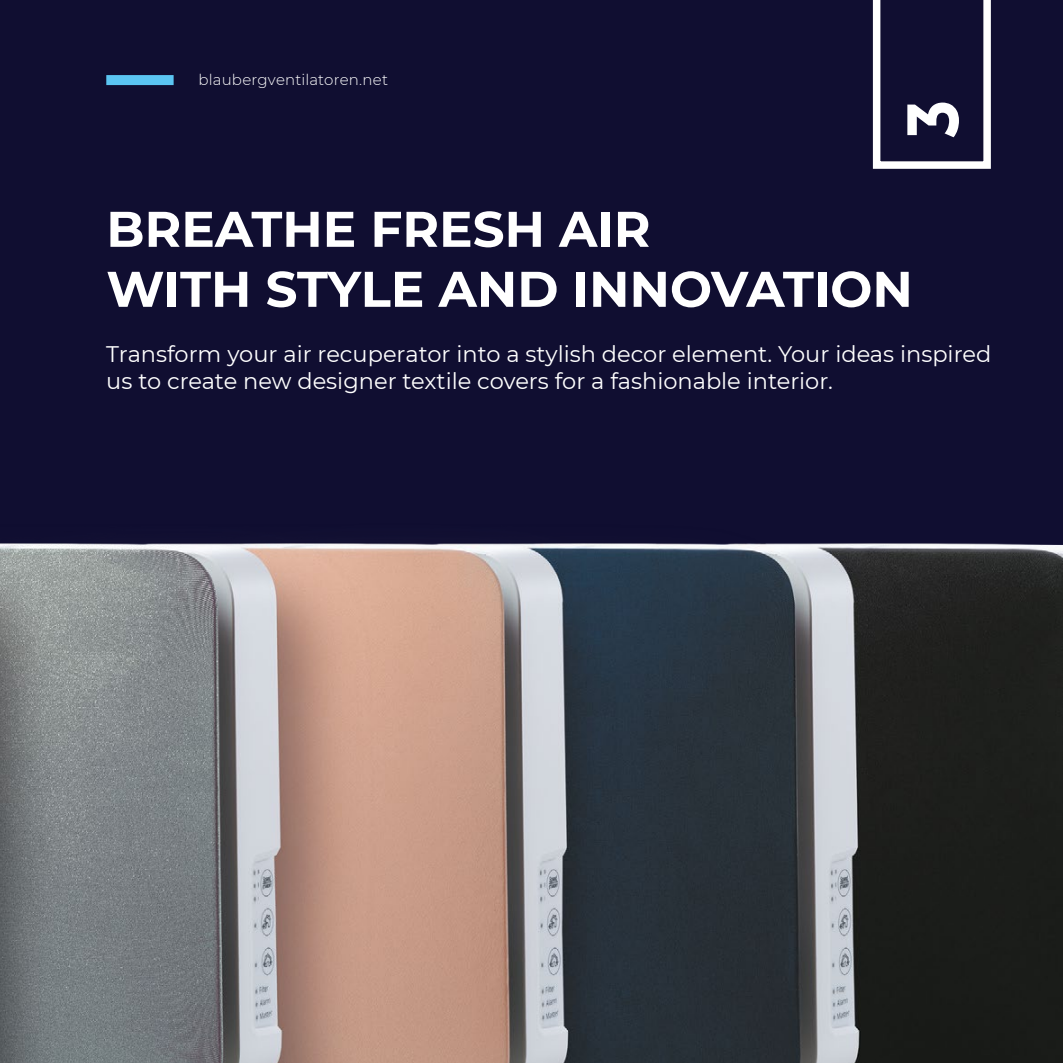
<style>
.page{position:relative;width:1063px;height:1063px;background:#fff}
.page>*{position:absolute;margin:0;border:0;box-sizing:border-box;transform-origin:0 0}
.t1{font:700 72.5px "Montserrat";color:#fff;scale:.86 1}
.t2{font:700 50px/60px "Montserrat";color:#fff}
.t3{font:22.5px/27px "Montserrat";color:#fff}
.t4{font:300 15px "Montserrat";letter-spacing:.01em;color:#fff}
</style>
<div class="page">
<img style="left:0;top:0;width:1063px;height:1063px">
<div style="left:106px;top:75px;width:68px;height:10px;background:#5bc5f2"></div>
<svg style="left:873px;top:0;width:118px;height:169px;background:#383653"></svg>
<p class="t4" style="left:198px;top:70px;width:191px">blaubergventilatoren.net</p>
<h1 class="t1" style="left:880px;top:137px;width:44px;rotate:-90deg">3</h1>
<h2 class="t2" style="left:106px;top:197px;width:808px">BREATHE FRESH AIR<br>WITH STYLE AND INNOVATION</h2>
<p class="t3" style="left:106px;top:340px;width:886px">Transform your air recuperator into a stylish decor element. Your ideas inspired us to create new designer textile covers for a fashionable interior.</p>
</div>
